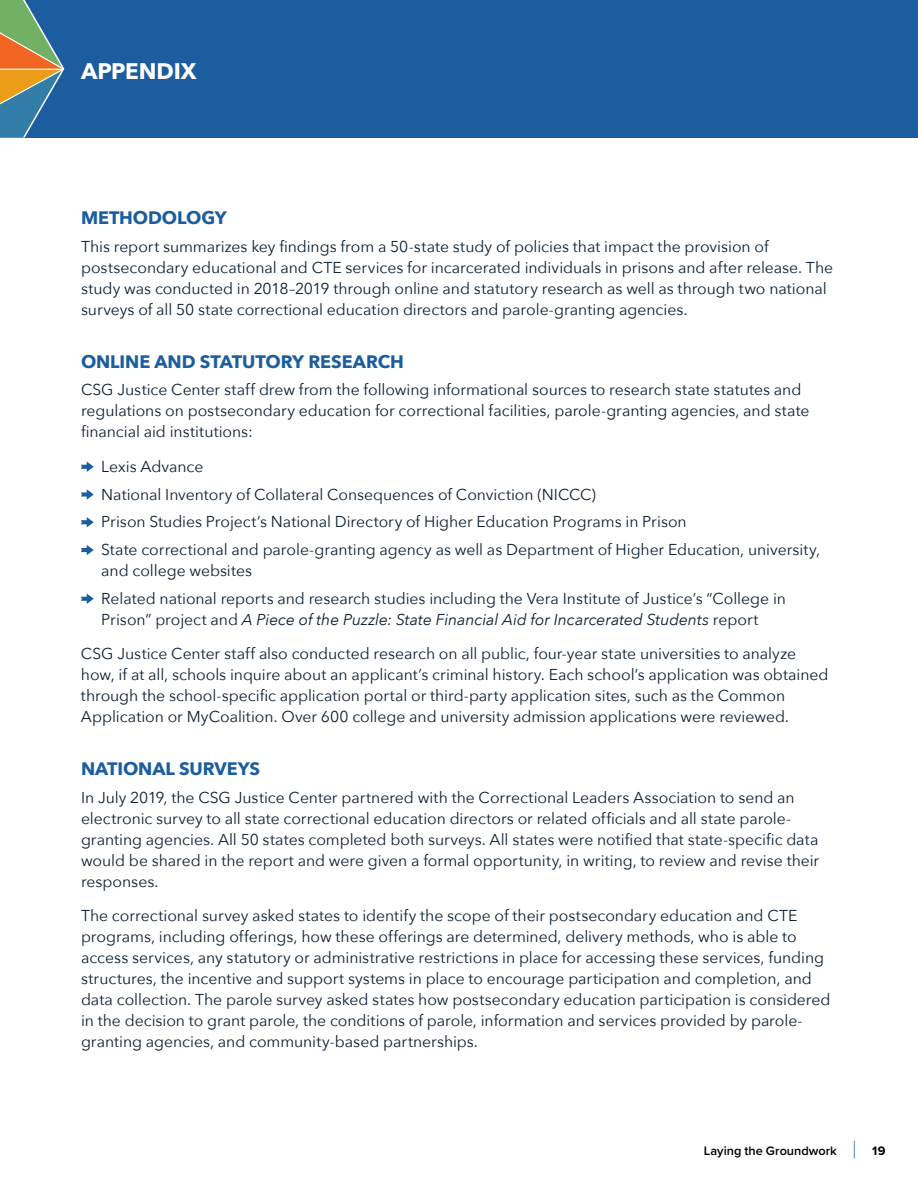
<style>
.page{position:relative;width:918px;height:1188px;background:#fff}
.page>*{position:absolute;margin:0;border:0;box-sizing:border-box;transform-origin:0 0}
.t1{font:700 22.5px "Avenir Next";letter-spacing:-.005em;color:#fff}
.t2{font:700 18px "Avenir Next";letter-spacing:-.005em;color:#1b5d9e}
.t3{font:15.75px/21px "Avenir Next";letter-spacing:-.005em;color:#0d1f32}
.t4{font:600 12.75px "Proxima Nova";color:#000}
.t5{font:700 12.75px "Proxima Nova";color:#000}
.s1{font-style:italic}
.s2{font-weight:400;font-size:25.5px;color:#1b5d9e}
</style>
<div class="page">
<svg style="left:81px;top:462px;width:13px;height:10px"></svg>
<svg style="left:81px;top:489px;width:13px;height:11px"></svg>
<svg style="left:81px;top:517px;width:13px;height:10px"></svg>
<svg style="left:81px;top:545px;width:13px;height:10px"></svg>
<svg style="left:81px;top:594px;width:13px;height:10px"></svg>
<div style="left:0;top:0;width:918px;height:138px;background:#1b5d9e"></div>
<svg style="left:0;top:0;width:65px;height:138px"></svg>
<h1 class="t1" style="left:81px;top:51px;width:117px">APPENDIX</h1>
<p class="t2" style="left:81px;top:202px;width:147px">METHODOLOGY</p>
<p class="t3" style="left:81px;top:235px;width:754px">This report summarizes key findings from a 50-state study of policies that impact the provision of postsecondary educational and CTE services for incarcerated individuals in prisons and after release. The study was conducted in 2018–2019 through online and statutory research as well as through two national surveys of all 50 state correctional education directors and parole-granting agencies.</p>
<p class="t2" style="left:81px;top:346px;width:324px">ONLINE AND STATUTORY RESEARCH</p>
<p class="t3" style="left:81px;top:379px;width:730px">CSG Justice Center staff drew from the following informational sources to research state statutes and regulations on postsecondary education for correctional facilities, parole-granting agencies, and state financial aid institutions:</p>
<p class="t3" style="left:101px;top:452px;width:720px;line-height:27.8px">Lexis Advance<br>National Inventory of Collateral Consequences of Conviction (NICCC)<br>Prison Studies Project’s National Directory of Higher Education Programs in Prison<br>State correctional and parole-granting agency as well as Department of Higher Education, university,</p>
<p class="t3" style="left:101px;top:556px;width:686px;line-height:27.8px">and college websites<br>Related national reports and research studies including the Vera Institute of Justice’s “College in</p>
<p class="t3" style="left:81px;top:601px;width:717px;line-height:34.5px;text-indent:20px">Prison” project and <span class="s1">A Piece of the Puzzle: State Financial Aid for Incarcerated Students</span> report<br>CSG Justice Center staff also conducted research on all public, four-year state universities to analyze</p>
<p class="t3" style="left:81px;top:664px;width:749px">how, if at all, schools inquire about an applicant’s criminal history. Each school’s application was obtained through the school-specific application portal or third-party application sites, such as the Common<br>Application or MyCoalition. Over 600 college and university admission applications were reviewed.</p>
<p class="t2" style="left:81px;top:753px;width:181px">NATIONAL SURVEYS</p>
<p class="t3" style="left:81px;top:786px;width:740px">In July 2019, the CSG Justice Center partnered with the Correctional Leaders Association to send an electronic survey to all state correctional education directors or related officials and all state parole&shy;granting agencies. All 50 states completed both surveys. All states were notified that state-specific data would be shared in the report and were given a formal opportunity, in writing, to review and revise their responses.</p>
<p class="t3" style="left:81px;top:904px;width:751px">The correctional survey asked states to identify the scope of their postsecondary education and CTE programs, including offerings, how these offerings are determined, delivery methods, who is able to access services, any statutory or administrative restrictions in place for accessing these services, funding structures, the incentive and support systems in place to encourage participation and completion, and data collection. The parole survey asked states how postsecondary education participation is considered in the decision to grant parole, the conditions of parole, information and services provided by parole&shy;granting agencies, and community-based partnerships.</p>
<p class="t4" style="left:704px;top:1141px;width:153px">Laying the Groundwork <span class="s2">|</span></p>
<p class="t5" style="left:872px;top:1141px;width:15px">19</p>
</div>
